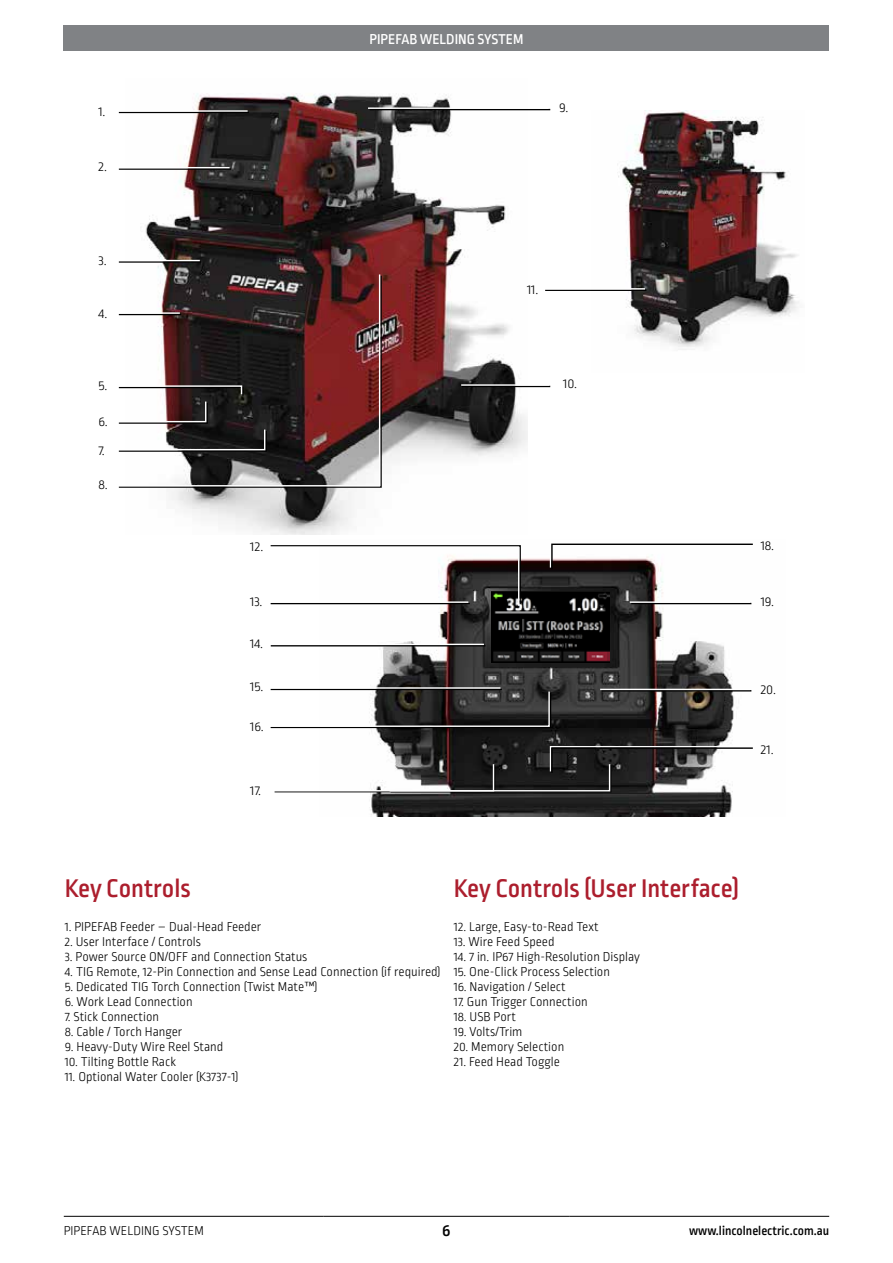
<style>
.page{position:relative;width:893px;height:1263px;background:#fff}
.page>*{position:absolute;margin:0;border:0;box-sizing:border-box;transform-origin:0 0}
.t1{font:500 27px "Ropa Sans Pro";color:#ac1e2d}
.t2{font:500 18px "Ropa Sans Pro";color:#000}
.t3{font:500 15px "Ropa Sans Pro";color:#fff}
.t4{font:300 14.1px/28px "Ropa Sans Pro";color:#000}
.t5{font:300 13.5px "Ropa Sans Pro";color:#000}
.t6{font:500 13.5px "Ropa Sans Pro";color:#000}
</style>
<div class="page">
<div style="left:64px;top:26px;width:765px;height:25px;background:#808285"></div>
<hr style="left:64px;top:1216px;width:259px;height:1px;background:#000">
<hr style="left:323px;top:1216px;width:247px;height:1px;background:#000">
<hr style="left:570px;top:1216px;width:259px;height:1px;background:#000">
<img style="left:319px;top:558px;width:433px;height:258px">
<hr style="left:602px;top:690px;width:149px;height:1px;background:#000">
<hr style="left:631px;top:603px;width:120px;height:1px;background:#000">
<hr style="left:271px;top:645px;width:214px;height:1px;background:#000">
<hr style="left:271px;top:689px;width:231px;height:1px;background:#000">
<img style="left:491px;top:591px;width:119px;height:71px">
<hr style="left:600px;top:689px;width:150px;height:1px;background:#fff">
<hr style="left:630px;top:601px;width:120px;height:2px;background:#fff">
<hr style="left:269px;top:644px;width:215px;height:1px;background:#fff">
<hr style="left:269px;top:687px;width:231px;height:2px;background:#fff">
<svg style="left:270px;top:690px;width:282px;height:39px"></svg>
<img style="left:125px;top:93px;width:402px;height:441px">
<img style="left:617px;top:110px;width:182px;height:240px">
<hr style="left:119px;top:112px;width:130px;height:1px;background:#000">
<hr style="left:462px;top:386px;width:88px;height:1px;background:#000">
<hr style="left:370px;top:109px;width:180px;height:1px;background:#000">
<hr style="left:545px;top:290px;width:101px;height:1px;background:#000">
<hr style="left:119px;top:168px;width:112px;height:2px;background:#000">
<hr style="left:119px;top:261px;width:82px;height:2px;background:#000">
<hr style="left:117px;top:110px;width:131px;height:2px;background:#fff">
<hr style="left:461px;top:384px;width:88px;height:2px;background:#fff">
<hr style="left:368px;top:107px;width:181px;height:2px;background:#fff">
<hr style="left:544px;top:288px;width:101px;height:2px;background:#fff">
<hr style="left:117px;top:167px;width:113px;height:1px;background:#fff">
<hr style="left:117px;top:260px;width:83px;height:1px;background:#fff">
<svg style="left:118px;top:273px;width:263px;height:214px"></svg>
<svg style="left:549px;top:543px;width:204px;height:27px"></svg>
<svg style="left:274px;top:745px;width:479px;height:48px"></svg>
<svg style="left:270px;top:545px;width:252px;height:62px"></svg>
<p class="t3" style="left:369px;top:31px;width:155px">PIPEFAB WELDING SYSTEM</p>
<p class="t4" style="left:99px;top:98px;width:9px">1.</p>
<p class="t4" style="left:559px;top:95px;width:11px">9.</p>
<p class="t4" style="left:99px;top:153px;width:10px">2.</p>
<p class="t4" style="left:99px;top:248px;width:10px">3.</p>
<p class="t4" style="left:99px;top:300px;width:10px">4.</p>
<p class="t4" style="left:99px;top:372px;width:10px">5.</p>
<p class="t4" style="left:99px;top:409px;width:11px">6.<br>7.</p>
<p class="t4" style="left:99px;top:471px;width:11px">8.</p>
<p class="t4" style="left:250px;top:533px;width:14px">12.</p>
<p class="t4" style="left:250px;top:588px;width:14px">13.</p>
<p class="t4" style="left:250px;top:630px;width:14px">14.</p>
<p class="t4" style="left:250px;top:674px;width:15px">15.</p>
<p class="t4" style="left:250px;top:713px;width:15px">16.</p>
<p class="t4" style="left:250px;top:778px;width:12px">17.</p>
<p class="t4" style="left:527px;top:276px;width:13px">11.</p>
<p class="t4" style="left:563px;top:371px;width:15px">10.</p>
<p class="t4" style="left:761px;top:532px;width:15px">18.</p>
<p class="t4" style="left:761px;top:588px;width:15px">19.</p>
<p class="t4" style="left:761px;top:677px;width:17px">20.</p>
<p class="t4" style="left:761px;top:736px;width:14px">21.</p>
<h1 class="t1" style="left:65px;top:873px;width:127px">Key Controls</h1>
<p class="t5" style="left:65px;top:919px;width:198px">1. PIPEFAB Feeder – Dual-Head Feeder</p>
<p class="t5" style="left:65px;top:934px;width:138px">2. User Interface / Controls</p>
<p class="t5" style="left:65px;top:949px;width:244px">3. Power Source ON/OFF and Connection Status</p>
<p class="t5" style="left:65px;top:964px;width:377px">4. TIG Remote, 12-Pin Connection and Sense Lead Connection (if required)</p>
<p class="t5" style="left:65px;top:979px;width:254px">5. Dedicated TIG Torch Connection (Twist Mate™)</p>
<p class="t5" style="left:65px;top:994px;width:129px">6. Work Lead Connection</p>
<p class="t5" style="left:65px;top:1009px;width:96px">7. Stick Connection</p>
<p class="t5" style="left:65px;top:1024px;width:119px">8. Cable / Torch Hanger</p>
<p class="t5" style="left:65px;top:1039px;width:160px">9. Heavy-Duty Wire Reel Stand</p>
<p class="t5" style="left:65px;top:1054px;width:113px">10. Tilting Bottle Rack</p>
<p class="t5" style="left:65px;top:1069px;width:175px">11. Optional Water Cooler (K3737-1)</p>
<h1 class="t1" style="left:454px;top:873px;width:287px">Key Controls (User Interface)</h1>
<p class="t5" style="left:454px;top:919px;width:146px">12. Large, Easy-to-Read Text</p>
<p class="t5" style="left:454px;top:934px;width:102px">13. Wire Feed Speed</p>
<p class="t5" style="left:454px;top:949px;width:188px">14. 7 in. IP67 High-Resolution Display</p>
<p class="t5" style="left:454px;top:964px;width:158px">15. One-Click Process Selection</p>
<p class="t5" style="left:454px;top:979px;width:113px">16. Navigation / Select</p>
<p class="t5" style="left:454px;top:994px;width:135px">17. Gun Trigger Connection</p>
<p class="t5" style="left:454px;top:1009px;width:64px">18. USB Port</p>
<p class="t5" style="left:454px;top:1024px;width:70px">19. Volts/Trim</p>
<p class="t5" style="left:454px;top:1039px;width:112px">20. Memory Selection</p>
<p class="t5" style="left:454px;top:1054px;width:108px">21. Feed Head Toggle</p>
<p class="t5" style="left:64px;top:1223px;width:142px">PIPEFAB WELDING SYSTEM</p>
<h2 class="t2" style="left:442px;top:1220px;width:10px">6</h2>
<p class="t6" style="left:689px;top:1223px;width:142px">www.lincolnelectric.com.au</p>
</div>
